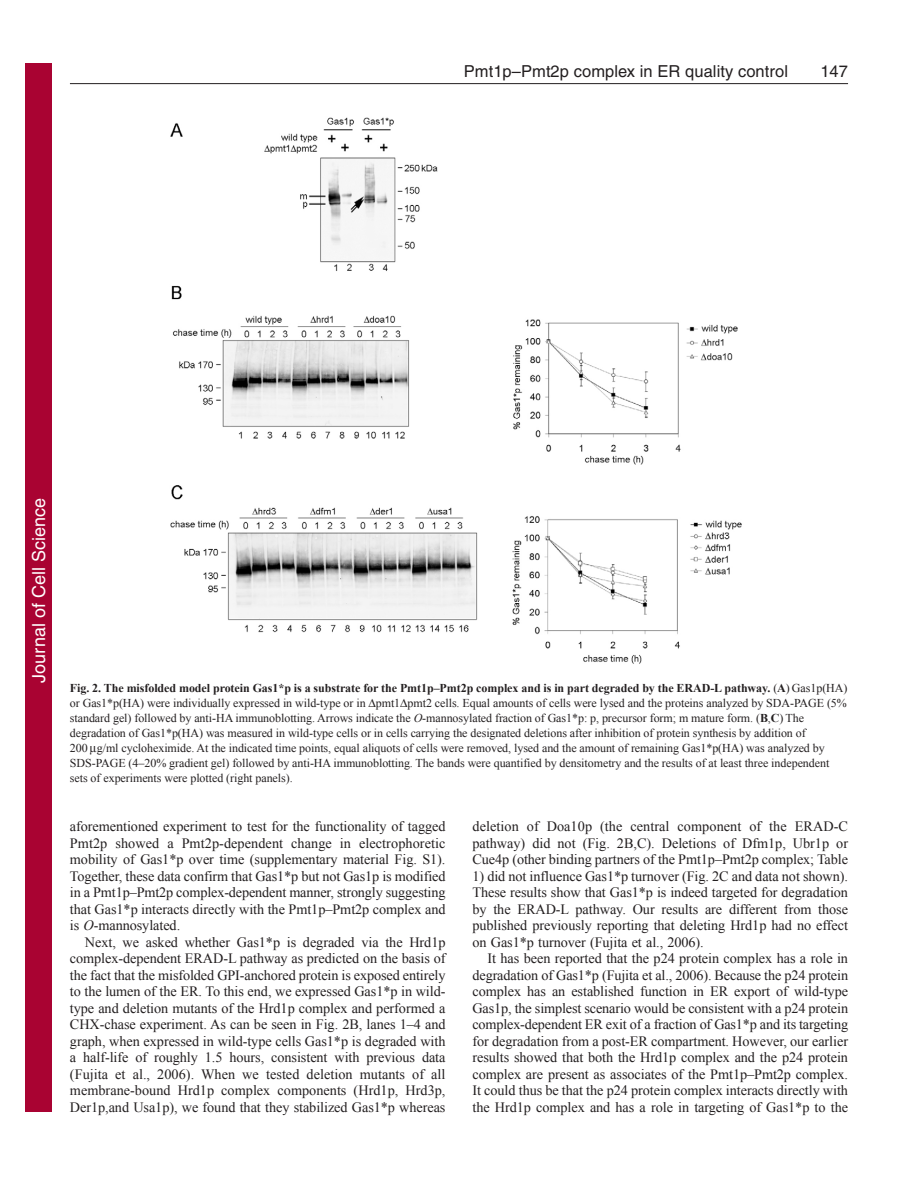
<style>
.page{position:relative;width:918px;height:1188px;background:#fff}
.page>*{position:absolute;margin:0;border:0;box-sizing:border-box;transform-origin:0 0}
.t1{font:18px "Helvetica";color:#fff}
.t2{font:16.5px "Helvetica";letter-spacing:.005em;color:#231f20}
.t3{font:14.25px/16.5px "Times New Roman";letter-spacing:-.005em;color:#231f20;text-align:justify}
.t4{font:12px/15px "Times New Roman";letter-spacing:-.005em;color:#231f20}
.s1{font-weight:700}
.s2{font-style:italic}
</style>
<div class="page">
<hr style="left:70px;top:83px;width:778px;height:1px;background:#231f20">
<img style="left:170px;top:117px;width:572px;height:547px">
<div style="left:26px;top:64px;width:26px;height:1048px;background:#a90332"></div>
<p class="t2" style="left:464px;top:65px;width:326px">Pmt1p–Pmt2p complex in ER quality control</p>
<p class="t2" style="left:820px;top:65px;width:29px">147</p>
<p class="t1" style="left:28px;top:683px;width:186px;rotate:-90deg">Journal of Cell Science</p>
<p class="t4" style="left:70px;top:680px;width:779px"><span class="s1">Fig. 2. The misfolded model protein Gas1*p is a substrate for the Pmt1p–Pmt2p complex and is in part degraded by the ERAD-L pathway.</span> (<span class="s1">A</span>) Gas1p(HA) or Gas1*p(HA) were individually expressed in wild-type or in pmt1 pmt2 cells. Equal amounts of cells were lysed and the proteins analyzed by SDA-PAGE (5% standard gel) followed by anti-HA immunoblotting. Arrows indicate the <span class="s2">O</span>-mannosylated fraction of Gas1*p: p, precursor form; m mature form. (<span class="s1">B</span>,<span class="s1">C</span>) The degradation of Gas1*p(HA) was measured in wild-type cells or in cells carrying the designated deletions after inhibition of protein synthesis by addition of<br>200 g/ml cycloheximide. At the indicated time points, equal aliquots of cells were removed, lysed and the amount of remaining Gas1*p(HA) was analyzed by SDS-PAGE (4–20% gradient gel) followed by anti-HA immunoblotting. The bands were quantified by densitometry and the results of at least three independent sets of experiments were plotted (right panels).</p>
<p class="t3" style="left:70px;top:818px;width:377px">aforementioned experiment to test for the functionality of tagged Pmt2p showed a Pmt2p-dependent change in electrophoretic mobility of Gas1*p over time (supplementary material Fig. S1).<br>Together, these data confirm that Gas1*p but not Gas1p is modified in a Pmt1p–Pmt2p complex-dependent manner, strongly suggesting that Gas1*p interacts directly with the Pmt1p–Pmt2p complex and is <span class="s2">O</span>-mannosylated.</p>
<p class="t3" style="left:70px;top:933px;width:377px;text-indent:15px">Next, we asked whether Gas1*p is degraded via the Hrd1p complex-dependent ERAD-L pathway as predicted on the basis of the fact that the misfolded GPI-anchored protein is exposed entirely to the lumen of the ER. To this end, we expressed Gas1*p in wild&shy;type and deletion mutants of the Hrd1p complex and performed a CHX-chase experiment. As can be seen in Fig. 2B, lanes 1–4 and graph, when expressed in wild-type cells Gas1*p is degraded with a half-life of roughly 1.5 hours, consistent with previous data (Fujita et al., 2006). When we tested deletion mutants of all membrane-bound Hrd1p complex components (Hrd1p, Hrd3p, Der1p,and Usa1p), we found that they stabilized Gas1*p whereas</p>
<p class="t3" style="left:472px;top:818px;width:377px">deletion of Doa10p (the central component of the ERAD-C pathway) did not (Fig. 2B,C). Deletions of Dfm1p, Ubr1p or Cue4p (other binding partners of the Pmt1p–Pmt2p complex; Table</p>
<p class="t3" style="left:472px;top:867px;width:377px">1) did not influence Gas1*p turnover (Fig. 2C and data not shown).<br>These results show that Gas1*p is indeed targeted for degradation by the ERAD-L pathway. Our results are different from those published previously reporting that deleting Hrd1p had no effect on Gas1*p turnover (Fujita et al., 2006).</p>
<p class="t3" style="left:472px;top:950px;width:377px;text-indent:15px">It has been reported that the p24 protein complex has a role in degradation of Gas1*p (Fujita et al., 2006). Because the p24 protein complex has an established function in ER export of wild-type Gas1p, the simplest scenario would be consistent with a p24 protein complex-dependent ER exit of a fraction of Gas1*p and its targeting for degradation from a post-ER compartment. However, our earlier results showed that both the Hrd1p complex and the p24 protein complex are present as associates of the Pmt1p–Pmt2p complex.<br>It could thus be that the p24 protein complex interacts directly with the Hrd1p complex and has a role in targeting of Gas1*p to the</p>
</div>
